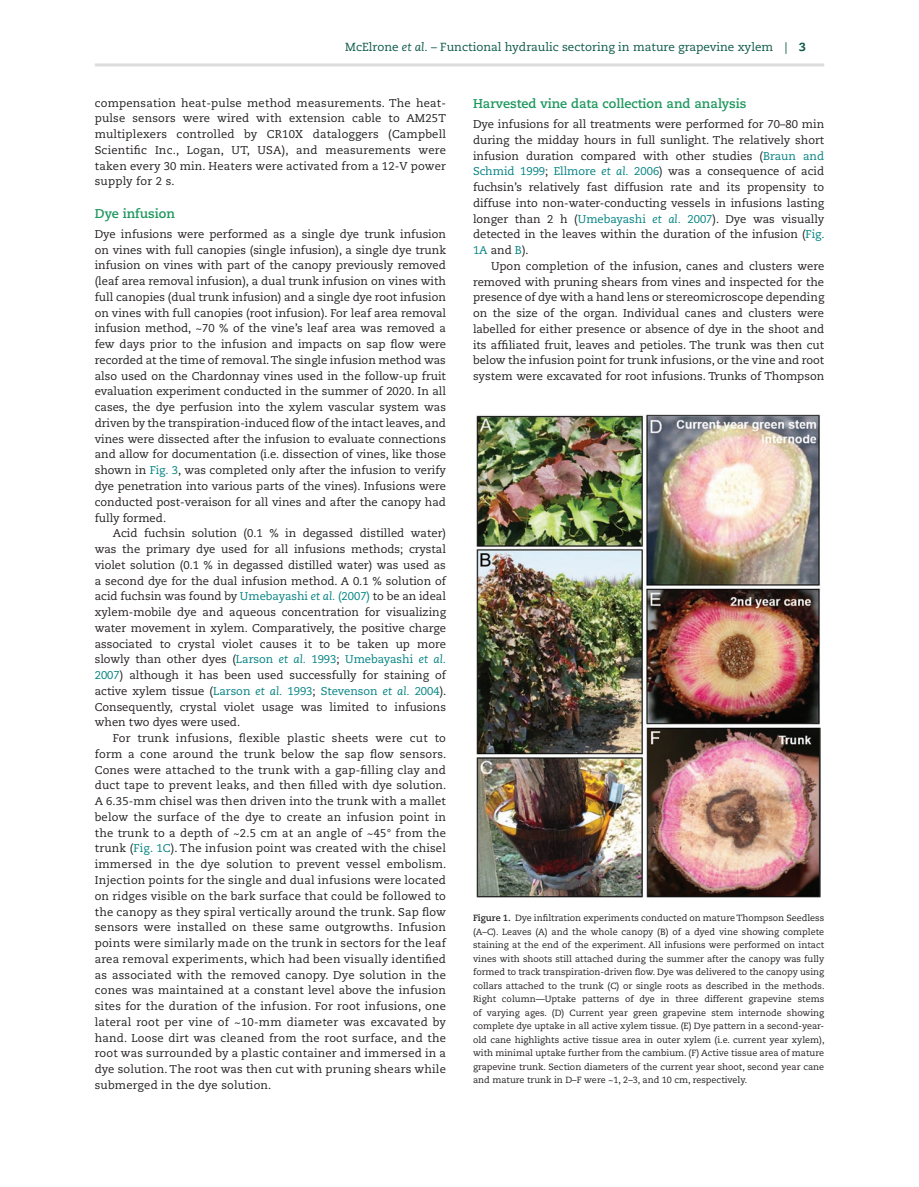
<style>
.page{position:relative;width:919px;height:1187px;background:#fff}
.page>*{position:absolute;margin:0;border:0;box-sizing:border-box;transform-origin:0 0}
.t1{font:700 12.75px "Caecilia LT Std";color:#1e985e}
.t2{font:11.7px "Caecilia LT Std";color:#0d5948}
.t3{font:11.25px/15.8px "Caecilia LT Std";color:#231f20;text-align:justify}
.t4{font:9px/13.5px "Caecilia LT Std";color:#231f20;text-align:justify}
.s1{font-style:italic}
.s2{font-weight:800}
.s3{color:#008181}
.s4{font-style:italic;color:#008181}
.s5{font-weight:700}
</style>
<div class="page">
<hr style="left:95px;top:63px;width:729px;height:3px;background:#dcdddf">
<img style="left:476px;top:414px;width:344px;height:483px">
<p class="t2" style="left:345px;top:41px;width:462px">McElrone <span class="s1">et al.</span> – Functional hydraulic sectoring in mature grapevine xylem | <span class="s2">3</span></p>
<p class="t3" style="left:95px;top:95px;width:353px">compensation heat-pulse method measurements. The heat&shy;pulse sensors were wired with extension cable to AM25T multiplexers controlled by CR10X dataloggers (Campbell Scientific Inc., Logan, UT, USA), and measurements were taken every 30 min. Heaters were activated from a 12-V power supply for 2 s.</p>
<p class="t1" style="left:95px;top:206px;width:82px">Dye infusion</p>
<p class="t3" style="left:95px;top:226px;width:353px">Dye infusions were performed as a single dye trunk infusion on vines with full canopies (single infusion), a single dye trunk infusion on vines with part of the canopy previously removed (leaf area removal infusion), a dual trunk infusion on vines with full canopies (dual trunk infusion) and a single dye root infusion on vines with full canopies (root infusion). For leaf area removal infusion method, ~70 % of the vine’s leaf area was removed a few days prior to the infusion and impacts on sap flow were recorded at the time of removal. The single infusion method was also used on the Chardonnay vines used in the follow-up fruit evaluation experiment conducted in the summer of 2020. In all cases, the dye perfusion into the xylem vascular system was driven by the transpiration-induced flow of the intact leaves, and vines were dissected after the infusion to evaluate connections and allow for documentation (i.e. dissection of vines, like those shown in <span class="s3">Fig. 3</span>, was completed only after the infusion to verify dye penetration into various parts of the vines). Infusions were conducted post-veraison for all vines and after the canopy had fully formed.</p>
<p class="t3" style="left:95px;top:525px;width:353px;text-indent:18px">Acid fuchsin solution (0.1 % in degassed distilled water) was the primary dye used for all infusions methods; crystal violet solution (0.1 % in degassed distilled water) was used as a second dye for the dual infusion method. A 0.1 % solution of acid fuchsin was found by <span class="s3">Umebayashi</span> <span class="s4">et al.</span> <span class="s3">(2007)</span> to be an ideal xylem-mobile dye and aqueous concentration for visualizing water movement in xylem. Comparatively, the positive charge associated to crystal violet causes it to be taken up more slowly than other dyes (<span class="s3">Larson</span> <span class="s4">et al.</span> <span class="s3">1993</span>; <span class="s3">Umebayashi</span> <span class="s4">et al.<br></span><span class="s3">2007</span>) although it has been used successfully for staining of active xylem tissue (<span class="s3">Larson</span> <span class="s4">et al.</span> <span class="s3">1993</span>; <span class="s3">Stevenson</span> <span class="s4">et al.</span> <span class="s3">2004</span>).<br>Consequently, crystal violet usage was limited to infusions when two dyes were used.</p>
<p class="t3" style="left:95px;top:730px;width:353px;text-indent:18px">For trunk infusions, flexible plastic sheets were cut to form a cone around the trunk below the sap flow sensors.<br>Cones were attached to the trunk with a gap-filling clay and duct tape to prevent leaks, and then filled with dye solution.<br>A 6.35-mm chisel was then driven into the trunk with a mallet below the surface of the dye to create an infusion point in the trunk to a depth of ~2.5 cm at an angle of ~45° from the trunk (<span class="s3">Fig. 1C</span>). The infusion point was created with the chisel immersed in the dye solution to prevent vessel embolism.<br>Injection points for the single and dual infusions were located on ridges visible on the bark surface that could be followed to the canopy as they spiral vertically around the trunk. Sap flow sensors were installed on these same outgrowths. Infusion points were similarly made on the trunk in sectors for the leaf area removal experiments, which had been visually identified as associated with the removed canopy. Dye solution in the cones was maintained at a constant level above the infusion sites for the duration of the infusion. For root infusions, one lateral root per vine of ~10-mm diameter was excavated by hand. Loose dirt was cleaned from the root surface, and the root was surrounded by a plastic container and immersed in a dye solution. The root was then cut with pruning shears while submerged in the dye solution.</p>
<p class="t1" style="left:473px;top:96px;width:275px">Harvested vine data collection and analysis</p>
<p class="t3" style="left:473px;top:116px;width:353px">Dye infusions for all treatments were performed for 70–80 min during the midday hours in full sunlight. The relatively short infusion duration compared with other studies (<span class="s3">Braun and Schmid 1999</span>; <span class="s3">Ellmore</span> <span class="s4">et al.</span> <span class="s3">2006</span>) was a consequence of acid fuchsin’s relatively fast diffusion rate and its propensity to diffuse into non-water-conducting vessels in infusions lasting longer than 2 h (<span class="s3">Umebayashi</span> <span class="s4">et al.</span> <span class="s3">2007</span>). Dye was visually detected in the leaves within the duration of the infusion (<span class="s3">Fig.<br>1A</span> and <span class="s3">B</span>).</p>
<p class="t3" style="left:473px;top:258px;width:353px;text-indent:18px">Upon completion of the infusion, canes and clusters were removed with pruning shears from vines and inspected for the presence of dye with a hand lens or stereomicroscope depending on the size of the organ. Individual canes and clusters were labelled for either presence or absence of dye in the shoot and its affiliated fruit, leaves and petioles. The trunk was then cut below the infusion point for trunk infusions, or the vine and root system were excavated for root infusions. Trunks of Thompson</p>
<p class="t4" style="left:473px;top:911px;width:353px"><span class="s5">Figure 1.</span> Dye infiltration experiments conducted on mature Thompson Seedless (A–C). Leaves (A) and the whole canopy (B) of a dyed vine showing complete staining at the end of the experiment. All infusions were performed on intact vines with shoots still attached during the summer after the canopy was fully formed to track transpiration-driven flow. Dye was delivered to the canopy using collars attached to the trunk (C) or single roots as described in the methods.<br>Right column—Uptake patterns of dye in three different grapevine stems of varying ages. (D) Current year green grapevine stem internode showing complete dye uptake in all active xylem tissue. (E) Dye pattern in a second-year&shy;old cane highlights active tissue area in outer xylem (i.e. current year xylem), with minimal uptake further from the cambium. (F) Active tissue area of mature grapevine trunk. Section diameters of the current year shoot, second year cane and mature trunk in D–F were ~1, 2–3, and 10 cm, respectively.</p>
</div>
